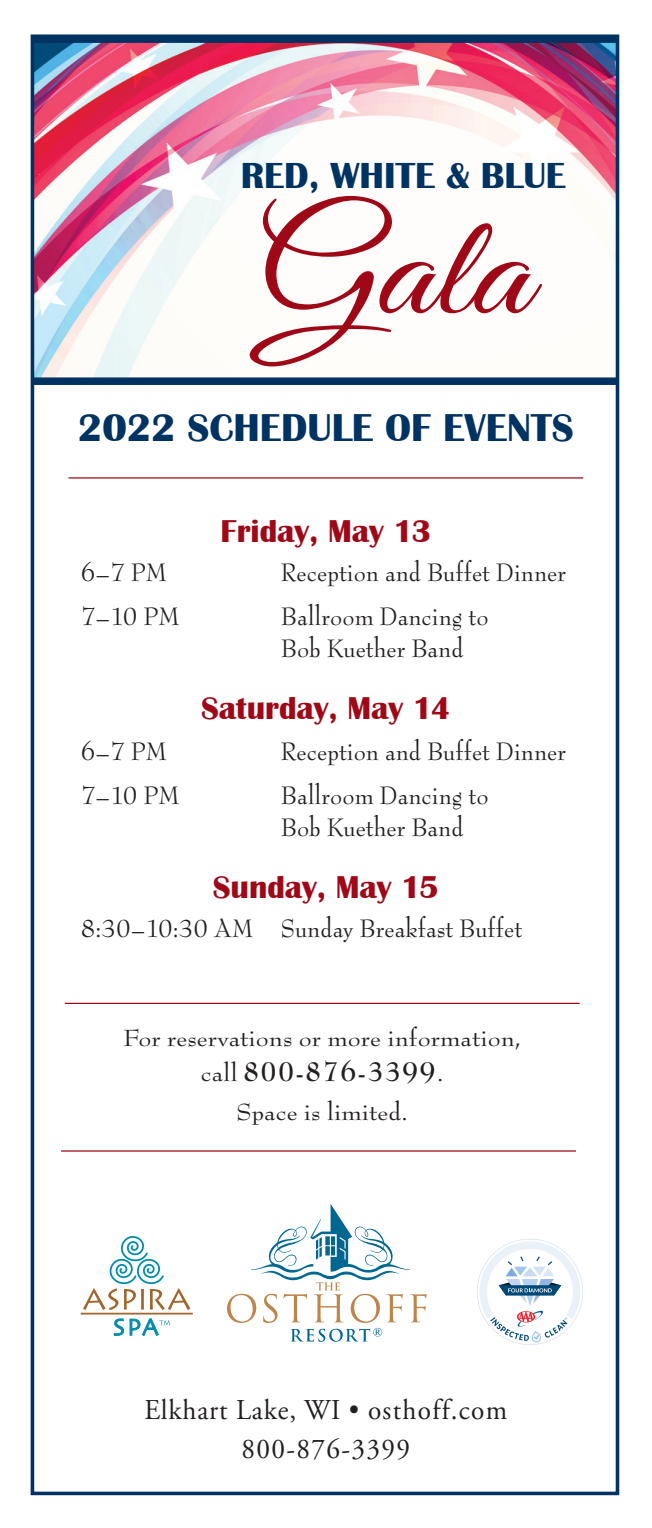
<style>
.page{position:relative;width:652px;height:1528px;background:#fff}
.page>*{position:absolute;margin:0;border:0;box-sizing:border-box;transform-origin:0 0}
.t1{font:143px "Great Vibes";color:#9f0917;scale:1.18 1}
.t2{font:700 40px "Britannic";color:#003262}
.t3{font:700 37.25px "Britannic";color:#003262}
.t4{font:700 32.5px "Britannic";color:#9f0917}
.t5{font:700 30px "Bernhard Modern Std";letter-spacing:.07em;color:#231f20;scale:.9 1}
.t6{font:28.75px "Adobe Garamond Pro";letter-spacing:.05em;color:#231f20;scale:.95 1}
.t7{font:27.5px/32.5px "Bernhard Modern Std";color:#231f20;scale:.96 1}
.t8{font:25.5px "Bernhard Modern Std";color:#231f20;scale:1.11 1}
.s1{font-weight:400;font-size:25.5px}
</style>
<div class="page">
<img style="left:36px;top:43px;width:578px;height:334px">
<div style="left:31px;top:34px;width:588px;height:1461px;border:4px solid #003262"></div>
<div style="left:32px;top:35px;width:584px;height:8px;background:#003262"></div>
<hr style="left:68px;top:477px;width:515px;height:1px;background:#9f0917">
<svg style="left:227px;top:1204px;width:200px;height:137px"></svg>
<svg style="left:477px;top:1239px;width:106px;height:106px"></svg>
<hr style="left:81px;top:1312px;width:112px;height:2px;background:#a0672d">
<svg style="left:83px;top:1236px;width:107px;height:99px"></svg>
<div style="left:32px;top:377px;width:584px;height:8px;background:#003262"></div>
<hr style="left:65px;top:1002px;width:515px;height:2px;background:#9f0917">
<hr style="left:61px;top:1150px;width:515px;height:1px;background:#9f0917">
<p class="t3" style="left:241px;top:155px;width:327px">RED, WHITE &amp; BLUE</p>
<p class="t1" style="left:258px;top:191px;width:232px">Gala</p>
<p class="t2" style="left:78px;top:405px;width:497px">2022 SCHEDULE OF EVENTS</p>
<p class="t4" style="left:220px;top:513px;width:212px">Friday, May 13</p>
<p class="t7" style="left:81px;top:556px;width:91px">6–7 PM</p>
<p class="t7" style="left:281px;top:556px;width:299px">Reception and Buffet Dinner</p>
<p class="t7" style="left:81px;top:600px;width:104px">7–10 PM</p>
<p class="t7" style="left:281px;top:600px;width:218px">Ballroom Dancing to<br>Bob Kuether Band</p>
<p class="t4" style="left:201px;top:689px;width:251px">Saturday, May 14</p>
<p class="t7" style="left:81px;top:735px;width:91px">6–7 PM</p>
<p class="t7" style="left:281px;top:735px;width:299px">Reception and Buffet Dinner</p>
<p class="t7" style="left:81px;top:779px;width:104px">7–10 PM</p>
<p class="t7" style="left:281px;top:779px;width:218px">Ballroom Dancing to<br>Bob Kuether Band</p>
<p class="t4" style="left:213px;top:869px;width:228px">Sunday, May 15</p>
<p class="t7" style="left:81px;top:912px;width:461px">8:30–10:30 AM Sunday Breakfast Buffet</p>
<p class="t8" style="left:123px;top:1024px;width:360px">For reservations or more information,</p>
<p class="t5" style="left:201px;top:1056px;width:271px"><span class="s1">call</span> 800-876-3399<span class="s1">.</span></p>
<p class="t8" style="left:237px;top:1098px;width:156px">Space is limited.</p>
<p class="t6" style="left:145px;top:1393px;width:383px">Elkhart Lake, WI • osthoff.com</p>
<p class="t6" style="left:241px;top:1431px;width:179px">800-876-3399</p>
</div>
